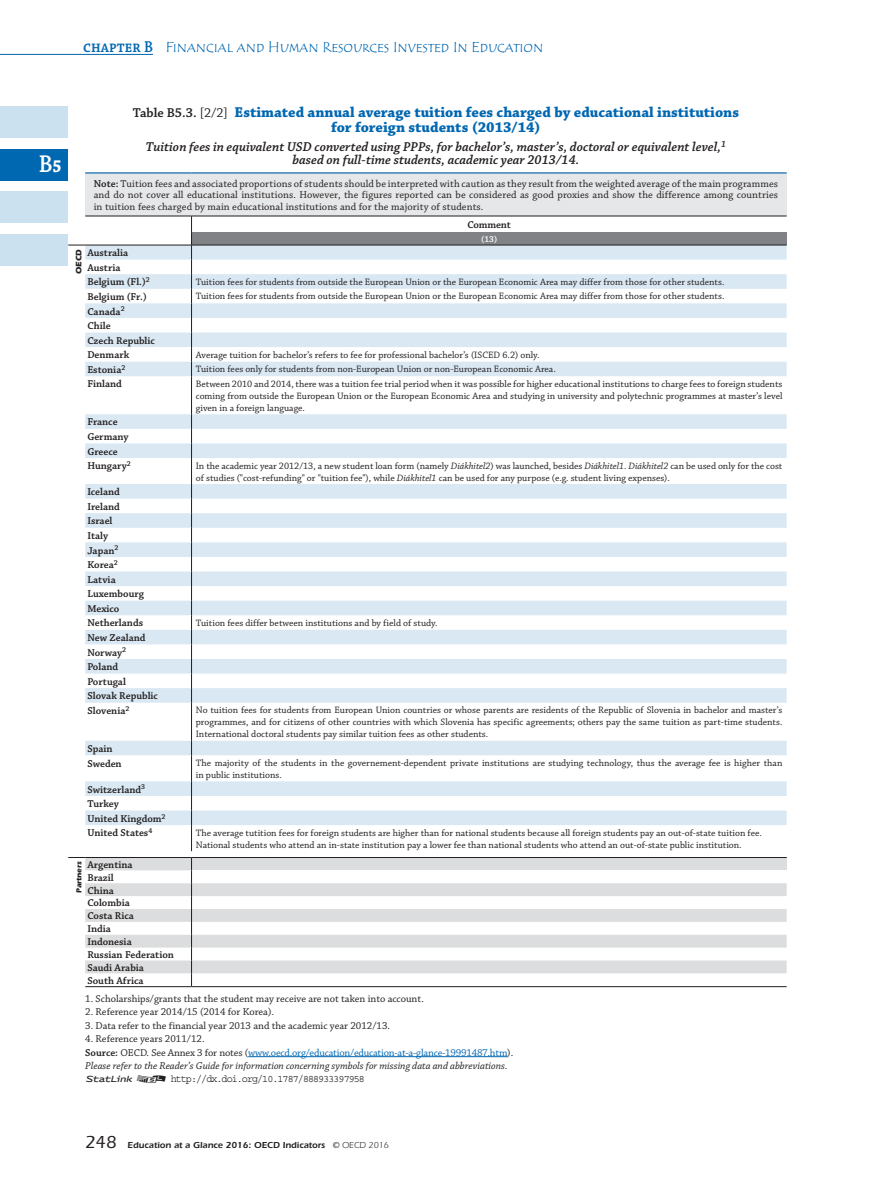
<style>
.page{position:relative;width:893px;height:1191px;background:#fff}
.page>*{position:absolute;margin:0;border:0;box-sizing:border-box;transform-origin:0 0}
.t1{font:600 25.5px "Chaparral Pro";color:#fff;scale:.9 1}
.t2{font:700 15px/15px "Chaparral Pro";color:#0067b1;text-align:center}
.t3{font:15px "Tempus Sans ITC Std";color:#0067b1}
.t4{font:italic 600 13.5px/13.5px "Chaparral Pro";color:#231f20;text-align:center}
.t5{font:10.5px/11.2px "Chaparral Pro";color:#231f20;text-align:justify}
.t6{font:600 10.5px/14.5px "Chaparral Pro";color:#231f20}
.t7{font:italic 10.5px/13.4px "Chaparral Pro";color:#231f20}
.t8{font:10.5px "Courier Std";letter-spacing:-.09em;color:#231f20;scale:.95 1}
.t9{font:9.75px/12px "Chaparral Pro";color:#231f20}
.t10{font:600 9px "ITC Eras Std";color:#231f20}
.t11{font:600 9px "Chaparral Pro";color:#fff}
.t12{font:700 8.25px "ITC Eras Std";color:#231f20}
.t13{font:700 7.5px "ITC Eras Std";letter-spacing:-.03em;color:#231f20}
.s1{font-family:"Chaparral Pro";font-weight:600;font-size:16.5px}
.s2{font-weight:700;font-size:18px}
.s3{font-weight:600;font-size:13.5px;color:#231f20}
.s4{font-weight:400;font-size:13.5px;color:#231f20}
.s5{font-weight:600}
.s6{font-style:italic}
.s7{font-style:normal}
.s8{font-weight:600;font-style:normal}
.s9{font-style:normal;color:#0067b1}
.s10{font-family:"Stat Link"}
.s11{font-family:"Stat Link";font-size:12px}
.s12{font-weight:500;font-size:18px}
.s13{font-weight:400}
</style>
<div class="page">
<hr style="left:0;top:54px;width:153px;height:1px;background:#0067b1">
<div style="left:0;top:106px;width:68px;height:32px;background:#cce1ef"></div>
<div style="left:0;top:149px;width:68px;height:32px;background:#0067b1"></div>
<div style="left:0;top:191px;width:68px;height:32px;background:#cce1ef"></div>
<div style="left:0;top:234px;width:68px;height:32px;background:#cce1ef"></div>
<div style="left:85px;top:173px;width:702px;height:43px;background:#e6e7e8"></div>
<div style="left:192px;top:232px;width:595px;height:13px;background:#808285"></div>
<svg style="left:85px;top:246px;width:702px;height:579px"></svg>
<svg style="left:85px;top:858px;width:702px;height:115px"></svg>
<div style="left:192px;top:857px;width:595px;height:13px;background:#dcddde"></div>
<svg style="left:191px;top:217px;width:1px;height:159px"></svg>
<hr style="left:191px;top:376px;width:1px;height:38px;background:#231f20">
<svg style="left:191px;top:414px;width:1px;height:288px"></svg>
<hr style="left:191px;top:702px;width:1px;height:38px;background:#231f20">
<svg style="left:191px;top:740px;width:1px;height:111px"></svg>
<svg style="left:191px;top:858px;width:1px;height:128px"></svg>
<hr style="left:85px;top:172px;width:107px;height:1px;background:#0067b1">
<hr style="left:192px;top:172px;width:595px;height:1px;background:#0067b1">
<hr style="left:85px;top:245px;width:107px;height:1px;background:#231f20">
<hr style="left:192px;top:245px;width:595px;height:1px;background:#231f20">
<hr style="left:192px;top:857px;width:595px;height:1px;background:#231f20">
<svg style="left:68px;top:857px;width:17px;height:1px"></svg>
<hr style="left:85px;top:986px;width:107px;height:1px;background:#231f20">
<hr style="left:192px;top:986px;width:595px;height:1px;background:#231f20">
<hr style="left:85px;top:857px;width:107px;height:1px;background:#231f20">
<hr style="left:85px;top:216px;width:107px;height:1px;background:#231f20">
<hr style="left:192px;top:216px;width:595px;height:1px;background:#231f20">
<svg style="left:68px;top:245px;width:17px;height:1px"></svg>
<hr style="left:248px;top:1056px;width:259px;height:1px;background:#0067b1">
<h2 class="t3" style="left:83px;top:38px;width:461px"><span class="s1">chapter B</span> Financial and Human Resources Invested In Education</h2>
<h1 class="t1" style="left:39px;top:150px;width:27px">B<span class="s2">5</span></h1>
<h2 class="t2" style="left:133px;top:106px;width:608px"><span class="s3">Table B5.3.</span> <span class="s4">[2/2]</span> Estimated annual average tuition fees charged by educational institutions for foreign students (2013/14)</h2>
<h3 class="t4" style="left:146px;top:140px;width:582px">Tuition fees in equivalent USD converted using PPPs, for bachelor’s, master’s, doctoral or equivalent level,<sup>1 </sup>based on full-time students, academic year 2013/14.</h3>
<p class="t5" style="left:94px;top:179px;width:686px"><span class="s5">Note:</span> Tuition fees and associated proportions of students should be interpreted with caution as they result from the weighted average of the main programmes and do not cover all educational institutions. However, the figures reported can be considered as good proxies and show the difference among countries in tuition fees charged by main educational institutions and for the majority of students.</p>
<p class="t6" style="left:468px;top:218px;width:45px">Comment</p>
<p class="t11" style="left:481px;top:234px;width:18px">(13)</p>
<p class="t12" style="left:74px;top:274px;width:26px;rotate:-90deg">OECD</p>
<p class="t6" style="left:87px;top:246px;width:64px">Australia<br>Austria<br>Belgium (Fl.)<sup>2</sup></p>
<p class="t9" style="left:196px;top:276px;width:530px">Tuition fees for students from outside the European Union or the European Economic Area may differ from those for other students.</p>
<p class="t6" style="left:87px;top:290px;width:61px">Belgium (Fr.)</p>
<p class="t9" style="left:196px;top:291px;width:530px">Tuition fees for students from outside the European Union or the European Economic Area may differ from those for other students.</p>
<p class="t6" style="left:87px;top:304px;width:69px">Canada<sup>2<br></sup>Chile<br>Czech Republic<br>Denmark</p>
<p class="t9" style="left:196px;top:349px;width:345px">Average tuition for bachelor’s refers to fee for professional bachelor’s (ISCED 6.2) only.</p>
<p class="t6" style="left:87px;top:362px;width:40px">Estonia<sup>2</sup></p>
<p class="t9" style="left:196px;top:363px;width:362px">Tuition fees only for students from non-European Union or non-European Economic Area.</p>
<p class="t6" style="left:87px;top:377px;width:36px">Finland</p>
<p class="t9" style="left:196px;top:378px;width:588px;text-align:justify">Between 2010 and 2014, there was a tuition fee trial period when it was possible for higher educational institutions to charge fees to foreign students coming from outside the European Union or the European Economic Area and studying in university and polytechnic programmes at master’s level given in a foreign language.</p>
<p class="t6" style="left:87px;top:415px;width:45px">France<br>Germany<br>Greece<br>Hungary<sup>2</sup></p>
<p class="t9" style="left:196px;top:460px;width:588px">In the academic year 2012/13, a new student loan form (namely <span class="s6">Diákhitel2</span>) was launched, besides <span class="s6">Diákhitel1</span>. <span class="s6">Diákhitel2</span> can be used only for the cost of studies ("cost-refunding" or "tuition fee"), while <span class="s6">Diákhitel1</span> can be used for any purpose (e.g. student living expenses).</p>
<p class="t6" style="left:87px;top:485px;width:58px">Iceland<br>Ireland<br>Israel<br>Italy<br>Japan<sup>2<br></sup>Korea<sup>2<br></sup>Latvia<br>Luxembourg<br>Mexico<br>Netherlands</p>
<p class="t6" style="left:87px;top:631px;width:72px">New Zealand<br>Norway<sup>2<br></sup>Poland<br>Portugal<br>Slovak Republic<br>Slovenia<sup>2</sup></p>
<p class="t6" style="left:87px;top:741px;width:36px">Spain<br>Sweden</p>
<p class="t6" style="left:87px;top:782px;width:80px">Switzerland<sup>3<br></sup>Turkey<br>United Kingdom<sup>2<br></sup>United States<sup>4</sup></p>
<p class="t9" style="left:196px;top:617px;width:243px">Tuition fees differ between institutions and by field of study.</p>
<p class="t9" style="left:196px;top:704px;width:588px;text-align:justify">No tuition fees for students from European Union countries or whose parents are residents of the Republic of Slovenia in bachelor and master’s programmes, and for citizens of other countries with which Slovenia has specific agreements; others pay the same tuition as part-time students.<br>International doctoral students pay similar tuition fees as other students.</p>
<p class="t9" style="left:196px;top:757px;width:588px">The majority of the students in the governement-dependent private institutions are studying technology, thus the average fee is higher than in public institutions.</p>
<p class="t9" style="left:196px;top:827px;width:567px">The average tutition fees for foreign students are higher than for national students because all foreign students pay an out-of-state tuition fee.<br>National students who attend an in-state institution pay a lower fee than national students who attend an out-of-state public institution.</p>
<p class="t13" style="left:75px;top:892px;width:32px;rotate:-90deg">Partners</p>
<p class="t6" style="left:87px;top:858px;width:88px;line-height:12.9px">Argentina<br>Brazil<br>China<br>Colombia<br>Costa Rica<br>India<br>Indonesia<br>Russian Federation<br>Saudi Arabia<br>South Africa</p>
<p class="t5" style="left:85px;top:993px;width:340px">1. Scholarships/grants that the student may receive are not taken into account.</p>
<p class="t5" style="left:85px;top:1007px;width:190px">2. Reference year 2014/15 (2014 for Korea).</p>
<p class="t5" style="left:85px;top:1020px;width:306px">3. Data refer to the financial year 2013 and the academic year 2012/13.</p>
<p class="t7" style="left:85px;top:1032px;width:430px"><span class="s7">4. Reference years 2011/12.<br></span><span class="s8">Source:</span> <span class="s7">OECD. See Annex 3 for notes (</span><span class="s9">www.oecd.org/education/education-at-a-glance-19991487.htm</span><span class="s7">).<br></span>Please refer to the Reader’s Guide for information concerning symbols for missing data and abbreviations.</p>
<p class="t8" style="left:85px;top:1073px;width:296px"><span class="s10">1</span> <span class="s11">2</span> http://dx.doi.org/10.1787/888933397958</p>
<p class="t10" style="left:85px;top:1140px;width:305px"><span class="s12">248</span> Education at a Glance 2016: OECD Indicators <span class="s13">© OECD 2016</span></p>
</div>
